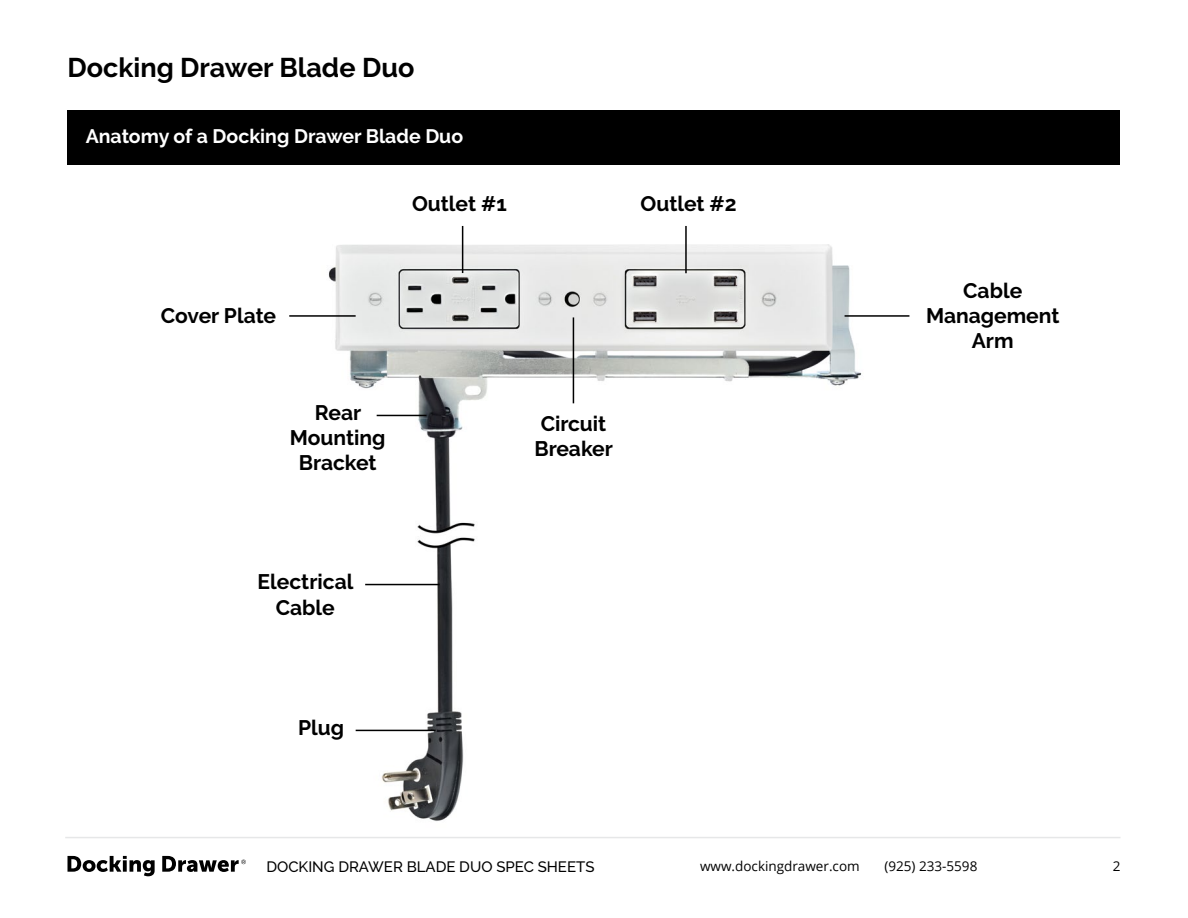
<style>
.page{position:relative;width:1188px;height:918px;background:#fff}
.page>*{position:absolute;margin:0;border:0;box-sizing:border-box;transform-origin:0 0}
.t1{font:700 27px "Raleway";color:#000}
.t2{font:700 21px/25.2px "Raleway";color:#000;text-align:center}
.t3{font:700 19.5px "Raleway";color:#fff}
.t4{font:500 15px "Raleway";color:#000}
.t5{font:13.5px "Open Sans";color:#000}
</style>
<div class="page">
<svg style="left:68px;top:856px;width:178px;height:20px"></svg>
<hr style="left:65px;top:837px;width:1056px;height:1px;background:#e6e7e8">
<img style="left:328px;top:225px;width:582px;height:596px">
<div style="left:68px;top:110px;width:1052px;height:54px;background:#000"></div>
<hr style="left:845px;top:315px;width:64px;height:2px;background:#000">
<hr style="left:573px;top:317px;width:1px;height:86px;background:#000">
<hr style="left:289px;top:315px;width:67px;height:2px;background:#000">
<hr style="left:365px;top:584px;width:75px;height:1px;background:#000">
<hr style="left:356px;top:730px;width:80px;height:1px;background:#000">
<hr style="left:462px;top:226px;width:1px;height:47px;background:#000">
<hr style="left:685px;top:226px;width:2px;height:47px;background:#000">
<hr style="left:377px;top:415px;width:50px;height:1px;background:#000">
<p class="t1" style="left:68px;top:52px;width:348px">Docking Drawer Blade Duo</p>
<p class="t3" style="left:86px;top:125px;width:379px">Anatomy of a Docking Drawer Blade Duo</p>
<p class="t2" style="left:412px;top:191px;width:96px">Outlet #1</p>
<p class="t2" style="left:640px;top:191px;width:98px">Outlet #2</p>
<p class="t2" style="left:161px;top:303px;width:117px">Cover Plate</p>
<p class="t2" style="left:290px;top:400px;width:97px">Rear<br>Mounting<br>Bracket</p>
<p class="t2" style="left:535px;top:411px;width:80px;text-align:left">Circuit<br>Breaker</p>
<p class="t2" style="left:258px;top:569px;width:97px">Electrical<br>Cable</p>
<p class="t2" style="left:298px;top:715px;width:48px">Plug</p>
<p class="t2" style="left:926px;top:278px;width:135px">Cable<br>Management<br>Arm</p>
<p class="t4" style="left:266px;top:858px;width:330px">DOCKING DRAWER BLADE DUO SPEC SHEETS</p>
<p class="t5" style="left:700px;top:857px;width:161px">www.dockingdrawer.com</p>
<p class="t5" style="left:884px;top:857px;width:95px">(925) 233-5598</p>
<p class="t5" style="left:1113px;top:857px;width:9px">2</p>
</div>
